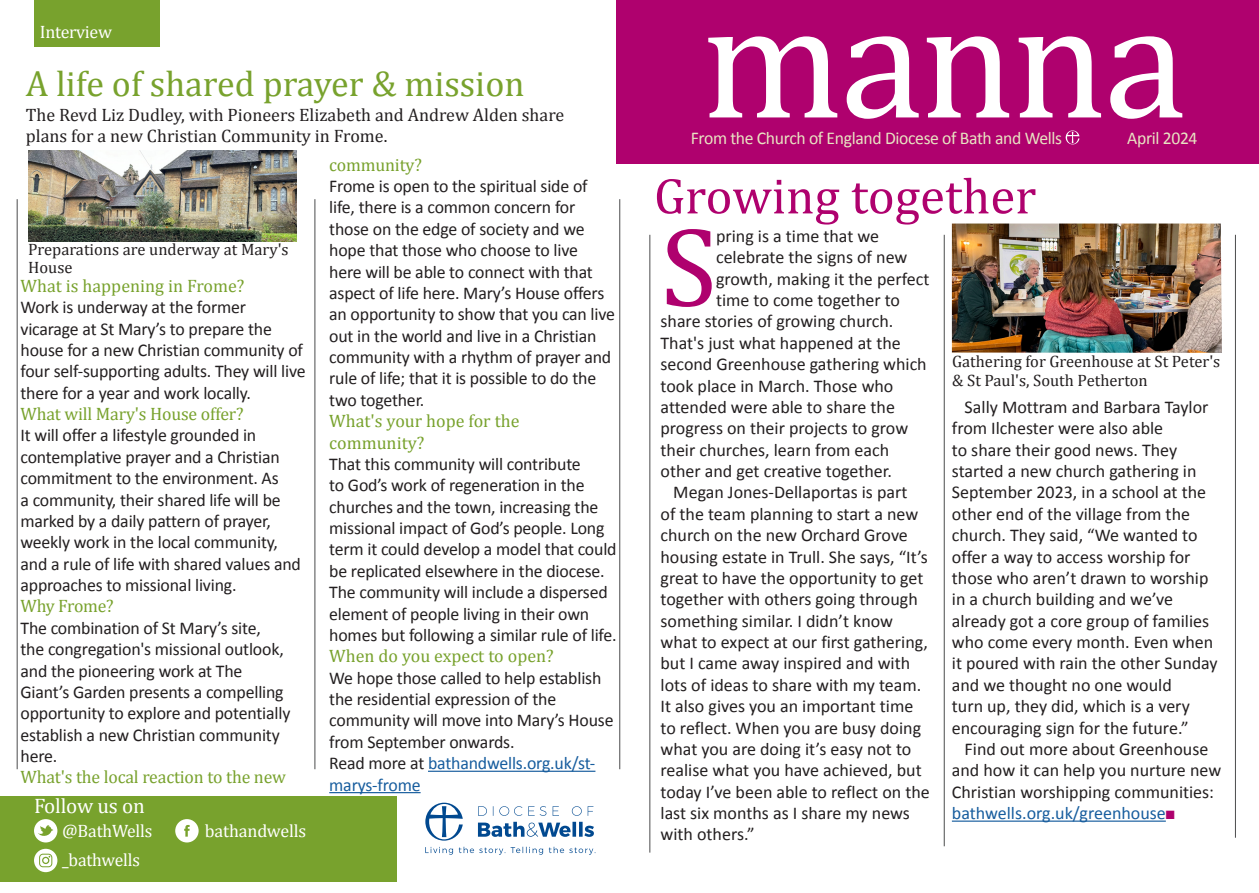
<style>
.page{position:relative;width:1259px;height:893px;background:#fff}
.page>*{position:absolute;margin:0;border:0;box-sizing:border-box;transform-origin:0 0}
.t1{font:170.7px "Cambria";letter-spacing:-.02em;color:#fff}
.FEATURE_DROP_CAP{font:114.15px "Cambria";color:#af016e}
.t2{font:51px "Cambria";color:#af016e}
.t3{font:36px "Cambria";color:#78a22d}
.t4{font:21px "Cambria";letter-spacing:-.01em;color:#fff}
.BODY_COPY{font:18px/21.3px "Calibri";color:#231f20}
.INTERVIEW_QUESTIONS{font:18px/21.3px "Calibri";letter-spacing:-.01em;color:#231f20}
.INTERVIEW_BODY_COPY{font:18px/21.3px "Calibri";letter-spacing:-.01em;color:#231f20}
.FEATURE_DROP_CAP-2{font:18px "Calibri";color:#231f20}
.AUTHOR{font:18px/21.3px "Cambria";color:#231f20}
.INTERVIEW_QUESTIONS-2{font:18px/21.3px "Cambria";color:#78a22d}
.t5{font:18px "Calibri";letter-spacing:-.02em;color:#e8e4c2}
.INTERVIEW_BODY_COPY-2{font:18px "Cambria";letter-spacing:-.01em;color:#78a22d}
.INTERVIEW_QUESTIONS-3{font:18px/21.3px "Calibri";letter-spacing:-.01em;color:#175d9e}
.BODY_COPY-2{font:18px "Cambria";letter-spacing:-.01em;color:#fff}
.INTERVIEW_DROP_CAP{font:18px "Cambria";color:#78a22d}
.t6{font:16.5px/18.1px "Cambria";color:#231f20}
.s1{color:#231f20}
.s2{color:#175d9e}
.s3{color:#af016e}
</style>
<div class="page">
<hr style="left:428px;top:771px;width:167px;height:1px;background:#175d9e">
<hr style="left:329px;top:792px;width:91px;height:1px;background:#175d9e">
<div style="left:34px;top:0;width:125px;height:46px;background:#78a22d"></div>
<hr style="left:17px;top:199px;width:1px;height:570px;background:#4b4c4d">
<hr style="left:619px;top:199px;width:1px;height:570px;background:#4b4c4d">
<hr style="left:315px;top:199px;width:1px;height:570px;background:#4b4c4d">
<svg style="left:425px;top:803px;width:38px;height:38px"></svg>
<svg style="left:478px;top:806px;width:9px;height:10px"></svg>
<svg style="left:493px;top:806px;width:29px;height:10px"></svg>
<svg style="left:528px;top:806px;width:18px;height:10px"></svg>
<svg style="left:552px;top:806px;width:7px;height:10px"></svg>
<svg style="left:572px;top:806px;width:21px;height:10px"></svg>
<svg style="left:478px;top:822px;width:116px;height:15px"></svg>
<svg style="left:425px;top:847px;width:28px;height:8px"></svg>
<svg style="left:459px;top:847px;width:84px;height:8px"></svg>
<svg style="left:549px;top:847px;width:46px;height:8px"></svg>
<div style="left:0;top:796px;width:396px;height:85px;background:#78a22d"></div>
<svg style="left:34px;top:819px;width:23px;height:23px"></svg>
<svg style="left:175px;top:819px;width:24px;height:23px"></svg>
<svg style="left:34px;top:849px;width:23px;height:23px"></svg>
<img style="left:29px;top:151px;width:268px;height:91px">
<div style="left:617px;top:0;width:642px;height:164px;background:#af016e"></div>
<img style="left:1065px;top:130px;width:14px;height:14px">
<hr style="left:952px;top:820px;width:213px;height:2px;background:#175d9e">
<hr style="left:1235px;top:235px;width:1px;height:603px;background:#4b4c4d">
<hr style="left:649px;top:235px;width:1px;height:618px;background:#4b4c4d">
<hr style="left:944px;top:235px;width:1px;height:611px;background:#4b4c4d">
<img style="left:952px;top:224px;width:270px;height:129px">
<p class="BODY_COPY-2" style="left:40px;top:21px;width:73px">Interview</p>
<p class="t3" style="left:26px;top:63px;width:500px">A life of shared prayer &amp; mission</p>
<p class="AUTHOR" style="left:26px;top:104px;width:540px">The Revd Liz Dudley, with Pioneers Elizabeth and Andrew Alden share plans for a new Christian Community in Frome.</p>
<p class="t6" style="left:28px;top:240px;width:262px">Preparations are underway at Mary's<br>House</p>
<p class="INTERVIEW_DROP_CAP" style="left:21px;top:275px;width:225px">What is happening in Frome?</p>
<p class="BODY_COPY" style="left:21px;top:297px;width:286px">Work is underway at the former vicarage at St Mary’s to prepare the house for a new Christian community of four self-supporting adults. They will live there for a year and work locally.</p>
<p class="INTERVIEW_QUESTIONS-2" style="left:21px;top:403px;width:225px">What will Mary's House offer?</p>
<p class="INTERVIEW_BODY_COPY" style="left:21px;top:425px;width:282px">It will offer a lifestyle grounded in contemplative prayer and a Christian commitment to the environment. As<br>a community, their shared life will be marked by a daily pattern of prayer, weekly work in the local community, and a rule of life with shared values and approaches to missional living.</p>
<p class="INTERVIEW_BODY_COPY-2" style="left:21px;top:596px;width:95px">Why Frome?</p>
<p class="INTERVIEW_BODY_COPY" style="left:21px;top:617px;width:271px">The combination of St Mary’s site,<br>the congregation's missional outlook, and the pioneering work at The<br>Giant’s Garden presents a compelling opportunity to explore and potentially establish a new Christian community here.</p>
<p class="INTERVIEW_BODY_COPY-2" style="left:21px;top:767px;width:267px">What's the local reaction to the new</p>
<p class="t4" style="left:34px;top:793px;width:112px">Follow us on</p>
<p class="BODY_COPY-2" style="left:62px;top:821px;width:92px">@BathWells</p>
<p class="BODY_COPY-2" style="left:205px;top:821px;width:103px">bathandwells</p>
<p class="BODY_COPY-2" style="left:62px;top:849px;width:79px">_bathwells</p>
<p class="INTERVIEW_BODY_COPY-2" style="left:329px;top:154px;width:94px">community?</p>
<p class="INTERVIEW_QUESTIONS" style="left:329px;top:175px;width:287px">Frome is open to the spiritual side of life, there is a common concern for those on the edge of society and we hope that those who choose to live<br>here will be able to connect with that aspect of life here. Mary’s House offers an opportunity to show that you can live out in the world and live in a Christian community with a rhythm of prayer and rule of life; that it is possible to do the two together.</p>
<p class="INTERVIEW_QUESTIONS-2" style="left:329px;top:410px;width:192px">What's your hope for the community?</p>
<p class="INTERVIEW_QUESTIONS" style="left:329px;top:453px;width:289px">That this community will contribute<br>to God’s work of regeneration in the churches and the town, increasing the missional impact of God’s people. Long term it could develop a model that could be replicated elsewhere in the diocese.</p>
<p class="INTERVIEW_QUESTIONS" style="left:329px;top:582px;width:289px">The community will include a dispersed element of people living in their own homes but following a similar rule of life.</p>
<p class="INTERVIEW_QUESTIONS-2" style="left:329px;top:645px;width:226px">When do you expect to open?</p>
<p class="INTERVIEW_QUESTIONS" style="left:329px;top:667px;width:286px">We hope those called to help establish the residential expression of the community will move into Mary’s House from September onwards.</p>
<p class="INTERVIEW_QUESTIONS-3" style="left:329px;top:753px;width:268px"><span class="s1">Read more at</span> bathandwells.org.uk/st&shy;marys-frome</p>
<p class="t1" style="left:701px;top:-41px;width:487px">manna</p>
<p class="t5" style="left:691px;top:127px;width:373px">From the Church of England Diocese of Bath and Wells</p>
<p class="t5" style="left:1127px;top:127px;width:72px">April 2024</p>
<p class="t2" style="left:654px;top:166px;width:384px">Growing together</p>
<p class="FEATURE_DROP_CAP" style="left:660px;top:200px;width:58px">S</p>
<p class="FEATURE_DROP_CAP-2" style="left:716px;top:225px;width:165px">pring is a time that we</p>
<p class="FEATURE_DROP_CAP-2" style="left:716px;top:246px;width:193px">celebrate the signs of new</p>
<p class="FEATURE_DROP_CAP-2" style="left:716px;top:267px;width:215px">growth, making it the perfect</p>
<p class="FEATURE_DROP_CAP-2" style="left:716px;top:289px;width:185px">time to come together to</p>
<p class="FEATURE_DROP_CAP-2" style="left:660px;top:310px;width:234px">share stories of growing church.</p>
<p class="FEATURE_DROP_CAP-2" style="left:660px;top:331px;width:242px">That's just what happened at the</p>
<p class="FEATURE_DROP_CAP-2" style="left:660px;top:353px;width:268px">second Greenhouse gathering which</p>
<p class="FEATURE_DROP_CAP-2" style="left:660px;top:374px;width:234px">took place in March. Those who</p>
<p class="FEATURE_DROP_CAP-2" style="left:660px;top:396px;width:236px">attended were able to share the</p>
<p class="FEATURE_DROP_CAP-2" style="left:660px;top:417px;width:249px">progress on their projects to grow</p>
<p class="FEATURE_DROP_CAP-2" style="left:660px;top:438px;width:230px">their churches, learn from each</p>
<p class="FEATURE_DROP_CAP-2" style="left:660px;top:460px;width:233px">other and get creative together.</p>
<p class="BODY_COPY" style="left:660px;top:482px;width:271px;text-indent:13px">Megan Jones-Dellaportas is part<br>of the team planning to start a new church on the new Orchard Grove housing estate in Trull. She says, “It’s great to have the opportunity to get together with others going through something similar. I didn’t know what to expect at our first gathering, but I came away inspired and with lots of ideas to share with my team.<br>It also gives you an important time to reflect. When you are busy doing what you are doing it’s easy not to realise what you have achieved, but today I’ve been able to reflect on the last six months as I share my news with others.”</p>
<p class="t6" style="left:952px;top:353px;width:270px">Gathering for Greenhouse at St Peter's &amp; St Paul's, South Petherton</p>
<p class="BODY_COPY" style="left:952px;top:396px;width:267px;text-indent:13px">Sally Mottram and Barbara Taylor from Ilchester were also able<br>to share their good news. They started a new church gathering in<br>September 2023, in a school at the other end of the village from the church. They said, “We wanted to offer a way to access worship for those who aren’t drawn to worship in a church building and we’ve already got a core group of families who come every month. Even when it poured with rain the other Sunday and we thought no one would<br>turn up, they did, which is a very encouraging sign for the future.”</p>
<p class="BODY_COPY" style="left:952px;top:738px;width:271px;text-indent:13px">Find out more about Greenhouse and how it can help you nurture new Christian worshipping communities: <span class="s2">bathwells.org.uk/greenhouse</span><span class="s3">■</span></p>
</div>
